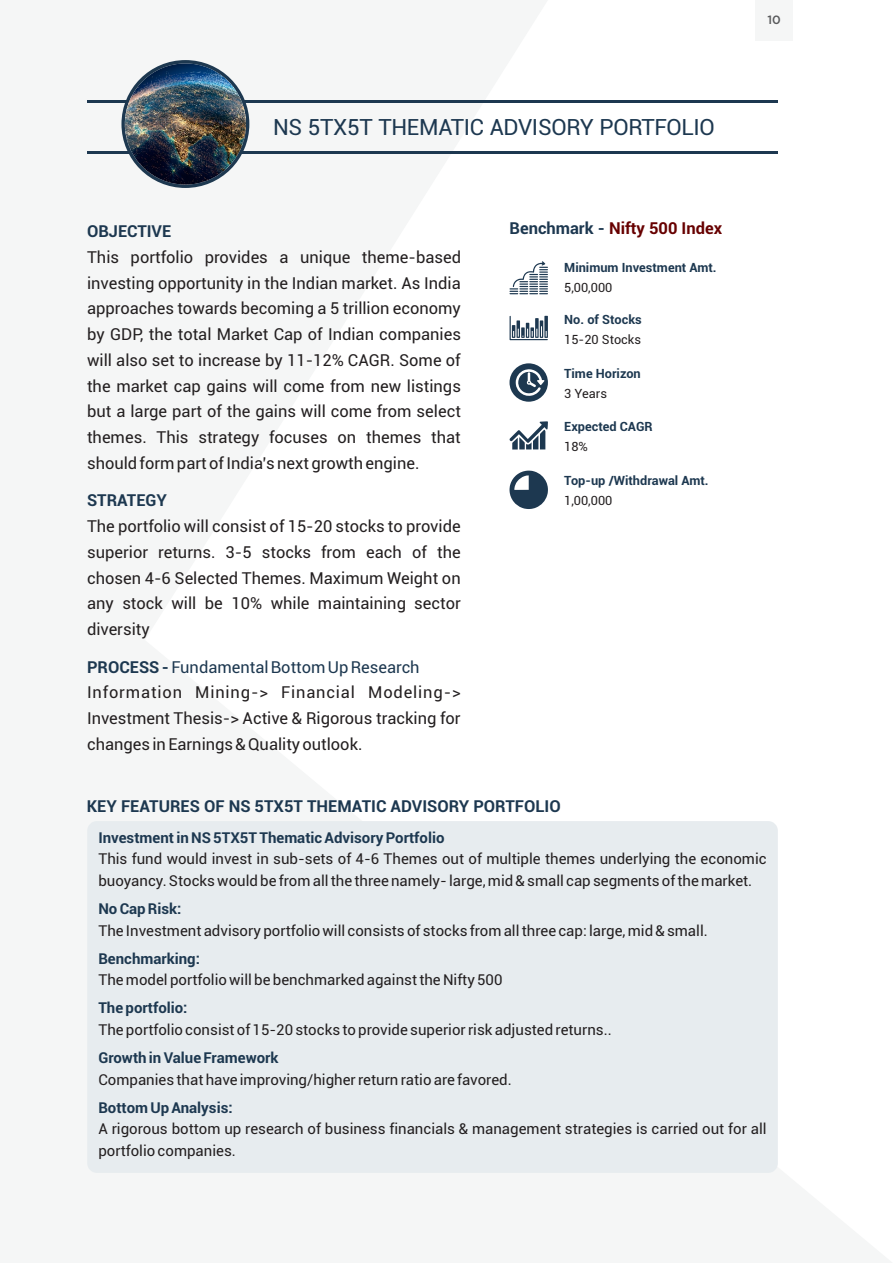
<style>
.page{position:relative;width:893px;height:1263px;background:#fff}
.page>*{position:absolute;margin:0;border:0;box-sizing:border-box;transform-origin:0 0}
.t1{font:22.5px "Roboto";letter-spacing:-.015em;color:#1d3850}
.t2{font:16.5px/25.8px "Roboto";color:#231f20;text-align:justify}
.t3{font:700 16.5px "Roboto";color:#1d3850}
.t4{font:700 16.5px "Roboto";color:#670000}
.t5{font:15px/21.6px "Roboto";color:#231f20}
.t6{font:700 15px "Roboto";color:#1d3850}
.t7{font:700 12.75px "Roboto";color:#1d3850}
.t8{font:12.75px "Roboto";color:#231f20}
.t9{font:500 12px "Gotham";color:#58595b}
.s1{color:#1d3850}
.s2{font-weight:700;color:#1d3850}
</style>
<div class="page">
<hr style="left:87px;top:100px;width:691px;height:3px;background:#1d3850">
<hr style="left:87px;top:152px;width:691px;height:2px;background:#1d3850">
<svg style="left:121px;top:60px;width:128px;height:128px"></svg>
<img style="left:125px;top:63px;width:121px;height:122px;border-radius:50%">
<div style="left:87px;top:821px;width:691px;height:352px;background:#e7ecef;border-radius:10px"></div>
<div style="left:755px;top:0;width:37px;height:40px;background:#f5f6f6"></div>
<svg style="left:509px;top:471px;width:39px;height:38px"></svg>
<svg style="left:509px;top:316px;width:39px;height:24px"></svg>
<svg style="left:509px;top:363px;width:39px;height:39px"></svg>
<svg style="left:509px;top:421px;width:39px;height:28px"></svg>
<svg style="left:509px;top:261px;width:39px;height:33px"></svg>
<p class="t3" style="left:87px;top:225px;width:86px">OBJECTIVE</p>
<h1 class="t1" style="left:273px;top:118px;width:443px">NS 5TX5T THEMATIC ADVISORY PORTFOLIO</h1>
<p class="t4" style="left:510px;top:221px;width:214px"><span class="s1">Benchmark -</span> Nifty 500 Index</p>
<p class="t2" style="left:87px;top:246px;width:376px">This portfolio provides a unique theme-based investing opportunity in the Indian market. As India approaches towards becoming a 5 trillion economy by GDP, the total Market Cap of Indian companies will also set to increase by 11-12% CAGR. Some of the market cap gains will come from new listings but a large part of the gains will come from select themes. This strategy focuses on themes that should form part of India’s next growth engine.</p>
<p class="t3" style="left:87px;top:494px;width:81px">STRATEGY</p>
<p class="t2" style="left:87px;top:515px;width:375px">The portfolio will consist of 15-20 stocks to provide superior returns. 3-5 stocks from each of the chosen 4-6 Selected Themes. Maximum Weight on any stock will be 10% while maintaining sector diversity</p>
<p class="t2" style="left:87px;top:655px;width:375px;text-align:left"><span class="s2">PROCESS -</span> <span class="s1">Fundamental Bottom Up Research </span>Information Mining-&gt; Financial Modeling-&gt; Investment Thesis-&gt; Active &amp; Rigorous tracking for changes in Earnings &amp; Quality outlook.</p>
<p class="t7" style="left:564px;top:262px;width:154px">Minimum Investment Amt.</p>
<p class="t8" style="left:564px;top:282px;width:50px">5,00,000</p>
<p class="t7" style="left:564px;top:314px;width:79px">No. of Stocks</p>
<p class="t8" style="left:564px;top:334px;width:78px">15-20 Stocks</p>
<p class="t7" style="left:564px;top:369px;width:78px">Time Horizon</p>
<p class="t8" style="left:564px;top:388px;width:44px">3 Years</p>
<p class="t7" style="left:564px;top:421px;width:90px">Expected CAGR</p>
<p class="t8" style="left:564px;top:441px;width:25px">18%</p>
<p class="t7" style="left:564px;top:476px;width:146px">Top-up /Withdrawal Amt.</p>
<p class="t8" style="left:564px;top:496px;width:50px">1,00,000</p>
<p class="t3" style="left:87px;top:799px;width:475px">KEY FEATURES OF NS 5TX5T THEMATIC ADVISORY PORTFOLIO</p>
<p class="t6" style="left:98px;top:831px;width:348px">Investment in NS 5TX5T Thematic Advisory Portfolio</p>
<p class="t9" style="left:767px;top:16px;width:15px">10</p>
<p class="t5" style="left:98px;top:850px;width:670px">This fund would invest in sub-sets of 4-6 Themes out of multiple themes underlying the economic buoyancy. Stocks would be from all the three namely- large, mid &amp; small cap segments of the market.</p>
<p class="t6" style="left:98px;top:903px;width:85px">No Cap Risk:</p>
<p class="t5" style="left:98px;top:921px;width:611px">The Investment advisory portfolio will consists of stocks from all three cap: large, mid &amp; small.</p>
<p class="t6" style="left:98px;top:952px;width:103px">Benchmarking:</p>
<p class="t5" style="left:98px;top:971px;width:406px">The model portfolio will be benchmarked against the Nifty 500</p>
<p class="t6" style="left:98px;top:1002px;width:91px">The portfolio:</p>
<p class="t5" style="left:98px;top:1020px;width:515px">The portfolio consist of 15-20 stocks to provide superior risk adjusted returns..</p>
<p class="t6" style="left:98px;top:1052px;width:182px">Growth in Value Framework</p>
<p class="t5" style="left:98px;top:1070px;width:415px">Companies that have improving/higher return ratio are favored.</p>
<p class="t6" style="left:98px;top:1101px;width:136px">Bottom Up Analysis:</p>
<p class="t5" style="left:98px;top:1120px;width:670px">A rigorous bottom up research of business financials &amp; management strategies is carried out for all portfolio companies.</p>
</div>
